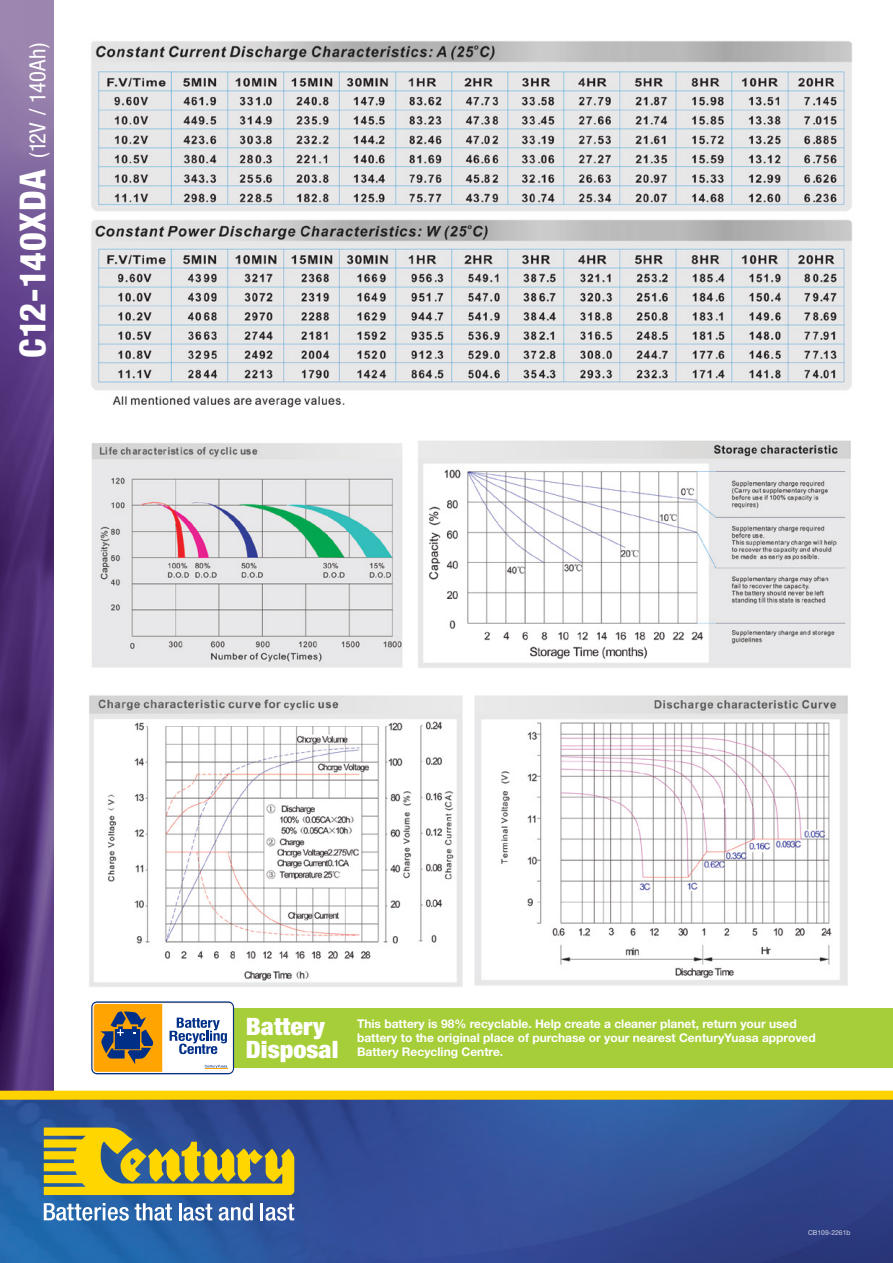
<style>
.page{position:relative;width:893px;height:1263px;background:#fff}
.page>*{position:absolute;margin:0;border:0;box-sizing:border-box;transform-origin:0 0}
.t1{font:900 condensed 24px/22.8px "Helvetica Neue LT Std";color:#fff;scale:1.09 1}
.t2{font:condensed 22.5px "Helvetica Neue LT Std";letter-spacing:.02em;color:#fff}
.t3{font:700 12px/14.4px "Helvetica Neue LT Std";color:#fff}
.t4{font:6.75px "Helvetica Neue LT Std";color:#fff}
.s1{font-weight:800;font-size:36px}
</style>
<div class="page">
<img style="left:0;top:1100px;width:893px;height:163px">
<img style="left:91px;top:41px;width:761px;height:367px">
<img style="left:0;top:0;width:53px;height:1091px">
<div style="left:204px;top:1008px;width:689px;height:60px;background:#a6ce39"></div>
<svg style="left:44px;top:1127px;width:250px;height:68px;background:#a39c40"></svg>
<svg style="left:44px;top:1203px;width:85px;height:18px"></svg>
<svg style="left:135px;top:1203px;width:37px;height:18px"></svg>
<svg style="left:179px;top:1203px;width:33px;height:18px"></svg>
<svg style="left:219px;top:1203px;width:34px;height:18px"></svg>
<svg style="left:261px;top:1203px;width:33px;height:18px"></svg>
<div style="left:0;top:1091px;width:893px;height:9px;background:#ffd200"></div>
<img style="left:89px;top:440px;width:762px;height:547px">
<div style="left:91px;top:1001px;width:143px;height:73px;border:1px solid #002f87;border-radius:5px"></div>
<svg style="left:92px;top:1002px;width:141px;height:71px"></svg>
<h2 class="t2" style="left:24px;top:358px;width:317px;rotate:-90deg"><span class="s1">C12-140XDA</span> (12V / 140Ah)</h2>
<h1 class="t1" style="left:246px;top:1015px;width:86px">Battery<br>Disposal</h1>
<p class="t3" style="left:357px;top:1016px;width:460px">This battery is 98% recyclable. Help create a cleaner planet, return your used battery to the original place of purchase or your nearest CenturyYuasa approved<br>Battery Recycling Centre.</p>
<p class="t4" style="left:808px;top:1228px;width:44px">CB109-2261b</p>
</div>
